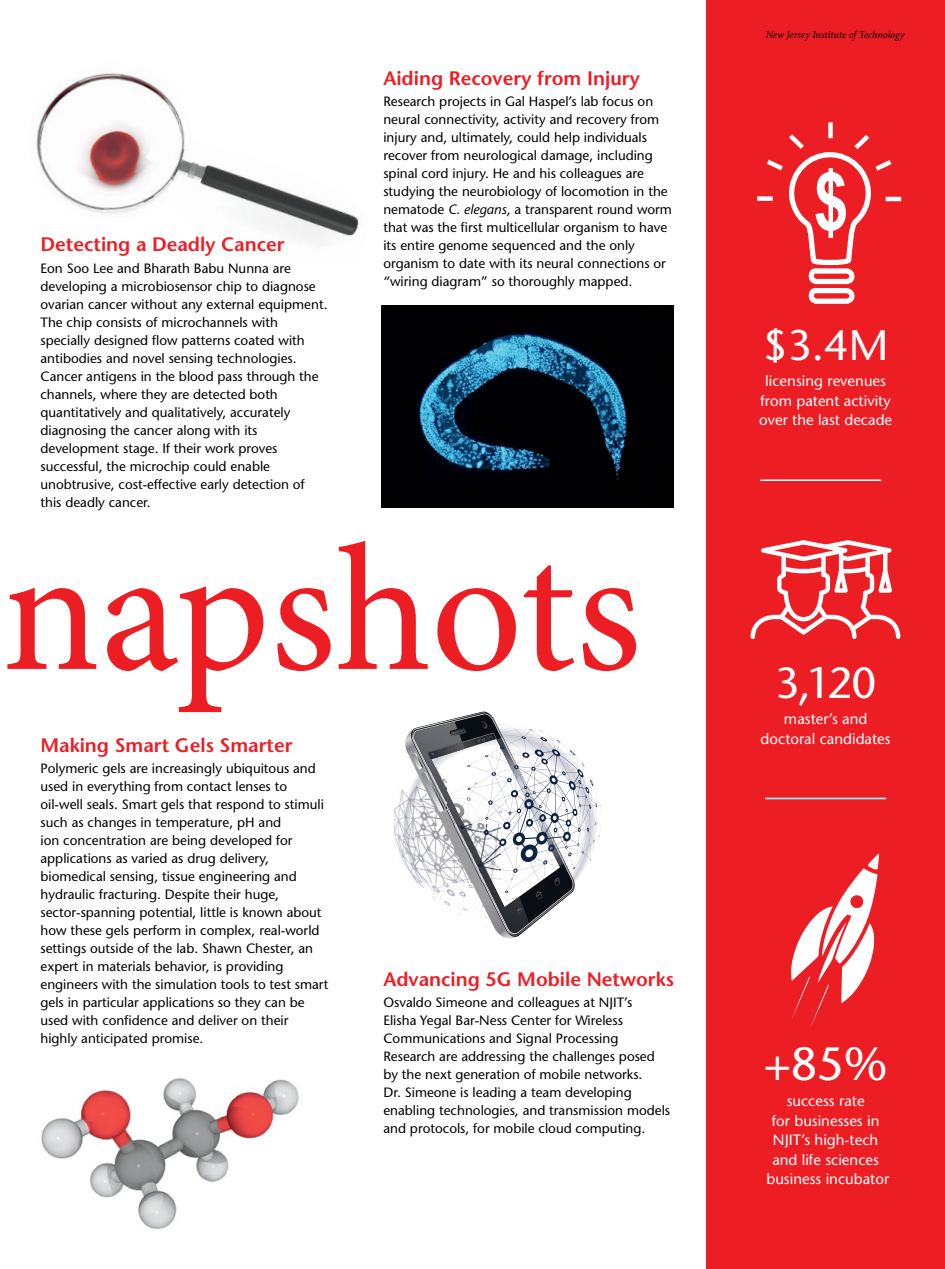
<style>
.page{position:relative;width:945px;height:1269px;background:#fff}
.page>*{position:absolute;margin:0;border:0;box-sizing:border-box;transform-origin:0 0}
.t1{font:180px "Minion Pro";letter-spacing:-.005em;color:#ed1d24}
.t2{font:700 80.1px "Arial";color:#fff;scale:.79 1}
.t3{font:500 46.5px "Stone Sans Std";color:#fff}
.t4{font:500 43.5px "Stone Sans Std";color:#fff}
.t5{font:500 42.75px "Stone Sans Std";color:#fff}
.t6{font:600 19.5px "Stone Sans Std";color:#ed1d24}
.t7{font:500 15px/19.5px "Stone Sans Std";color:#fff;text-align:center}
.t8{font:500 13.5px/18px "Stone Sans Std";color:#000}
.t9{font:italic 10.5px "Minion Pro";letter-spacing:-.01em;color:#000}
.s1{font-style:italic}
</style>
<div class="page">
<div style="left:706px;top:0;width:239px;height:1269px;background:#ed1d24"></div>
<img style="left:381px;top:306px;width:293px;height:201px">
<img style="left:36px;top:73px;width:323px;height:169px">
<img style="left:41px;top:1078px;width:258px;height:151px">
<svg style="left:405px;top:712px;width:196px;height:226px"></svg>
<img style="left:394px;top:767px;width:53px;height:115px">
<svg style="left:751px;top:540px;width:149px;height:99px"></svg>
<hr style="left:765px;top:798px;width:121px;height:1px;background:#fff">
<hr style="left:760px;top:479px;width:121px;height:2px;background:#fff">
<div style="left:828px;top:122px;width:5px;height:16px;background:#fff"></div>
<hr style="left:886px;top:197px;width:15px;height:4px;background:#fff">
<div style="left:757px;top:196px;width:16px;height:5px;background:#fff"></div>
<svg style="left:762px;top:130px;width:135px;height:174px"></svg>
<svg style="left:791px;top:853px;width:88px;height:174px"></svg>
<h3 class="t6" style="left:40px;top:233px;width:246px">Detecting a Deadly Cancer</h3>
<p class="t8" style="left:40px;top:259px;width:289px">Eon Soo Lee and Bharath Babu Nunna are developing a microbiosensor chip to diagnose ovarian cancer without any external equipment.<br>The chip consists of microchannels with specially designed flow patterns coated with antibodies and novel sensing technologies.<br>Cancer antigens in the blood pass through the channels, where they are detected both quantitatively and qualitatively, accurately diagnosing the cancer along with its development stage. If their work proves successful, the microchip could enable unobtrusive, cost-effective early detection of this deadly cancer.</p>
<h3 class="t6" style="left:383px;top:66px;width:258px">Aiding Recovery from Injury</h3>
<p class="t8" style="left:383px;top:92px;width:290px">Research projects in Gal Haspel’s lab focus on neural connectivity, activity and recovery from injury and, ultimately, could help individuals recover from neurological damage, including spinal cord injury. He and his colleagues are studying the neurobiology of locomotion in the nematode <span class="s1">C. elegans</span>, a transparent round worm that was the first multicellular organism to have its entire genome sequenced and the only organism to date with its neural connections or “wiring diagram” so thoroughly mapped.</p>
<h1 class="t1" style="left:2px;top:491px;width:641px">napshots</h1>
<h3 class="t6" style="left:40px;top:733px;width:254px">Making Smart Gels Smarter</h3>
<p class="t8" style="left:40px;top:759px;width:289px">Polymeric gels are increasingly ubiquitous and used in everything from contact lenses to oil-well seals. Smart gels that respond to stimuli such as changes in temperature, pH and<br>ion concentration are being developed for applications as varied as drug delivery, biomedical sensing, tissue engineering and hydraulic fracturing. Despite their huge, sector-spanning potential, little is known about how these gels perform in complex, real-world settings outside of the lab. Shawn Chester, an expert in materials behavior, is providing engineers with the simulation tools to test smart gels in particular applications so they can be used with confidence and deliver on their highly anticipated promise.</p>
<h3 class="t6" style="left:383px;top:967px;width:292px">Advancing 5G Mobile Networks</h3>
<p class="t8" style="left:383px;top:993px;width:288px">Osvaldo Simeone and colleagues at NJIT’s<br>Elisha Yegal Bar-Ness Center for Wireless Communications and Signal Processing Research are addressing the challenges posed by the next generation of mobile networks.<br>Dr. Simeone is leading a team developing enabling technologies, and transmission models and protocols, for mobile cloud computing.</p>
<p class="t9" style="left:766px;top:28px;width:140px">New Jersey Institute of Technology</p>
<h2 class="t2" style="left:813px;top:149px;width:46px">$</h2>
<h3 class="t5" style="left:763px;top:320px;width:127px">$3.4M</h3>
<p class="t7" style="left:759px;top:371px;width:135px">licensing revenues from patent activity over the last decade</p>
<h3 class="t4" style="left:775px;top:657px;width:103px">3,120</h3>
<p class="t7" style="left:761px;top:709px;width:132px">master’s and doctoral candidates</p>
<h3 class="t3" style="left:764px;top:1036px;width:125px">+85%</h3>
<p class="t7" style="left:766px;top:1092px;width:124px">success rate<br>for businesses in<br>NJIT’s high-tech and life sciences business incubator</p>
</div>
